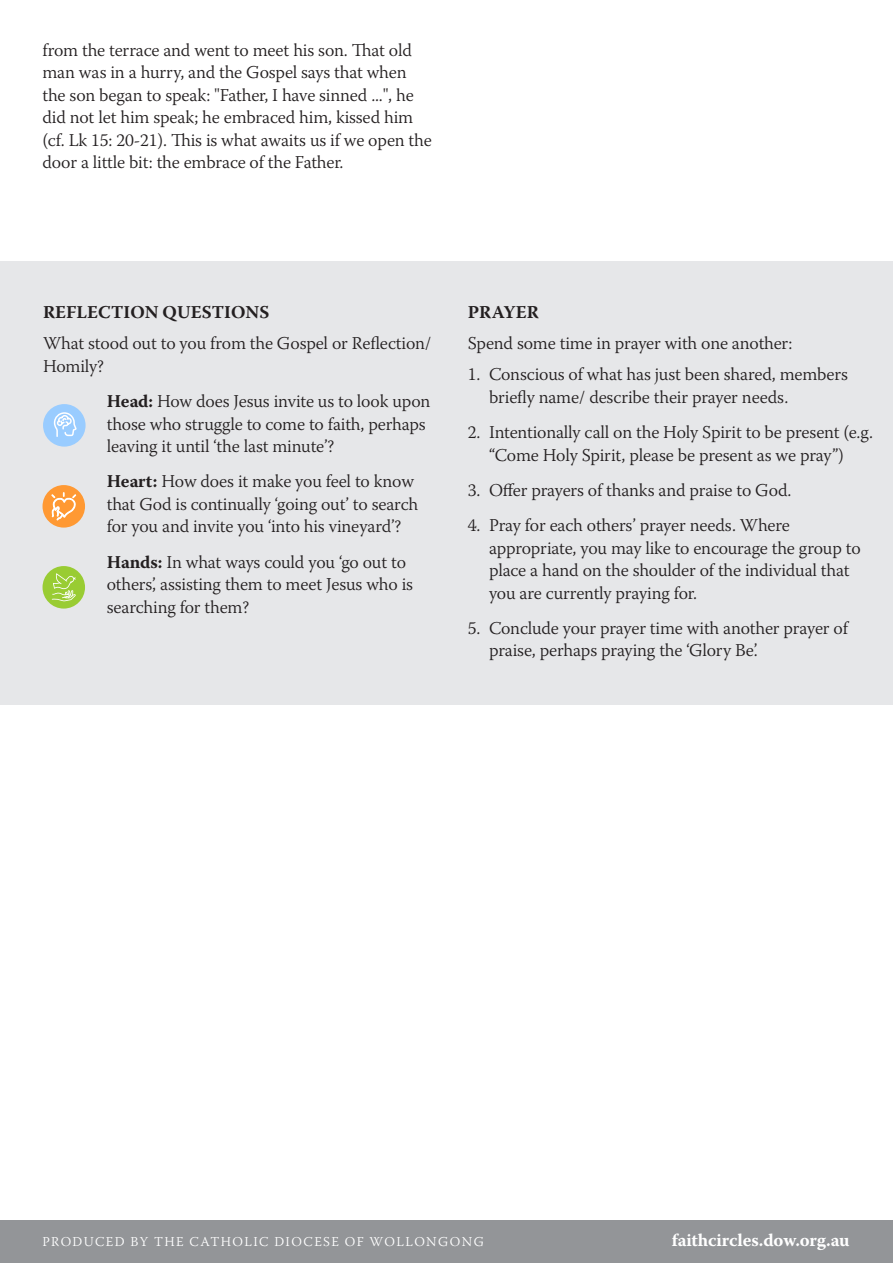
<style>
.page{position:relative;width:893px;height:1263px;background:#fff}
.page>*{position:absolute;margin:0;border:0;box-sizing:border-box;transform-origin:0 0}
._03_BODY{font:300 18px/22.5px "Warnock Pro";letter-spacing:-.01em;color:#231f20}
.HEAD_HEART_HANDS{font:300 18px/22.5px "Warnock Pro";letter-spacing:-.01em;color:#231f20}
.t1{font:300 18px "Warnock Pro";letter-spacing:.105em;color:#fff}
.HEADING_1{font:700 18px "Warnock Pro";letter-spacing:.005em;color:#231f20}
.t2{font:700 18px "Warnock Pro";letter-spacing:-.01em;color:#fff}
.t3{font:300 13.5px "Warnock Pro";letter-spacing:.1em;color:#fff}
.s1{font-weight:700}
</style>
<div class="page">
<div style="left:0;top:1220px;width:893px;height:43px;background:#939598"></div>
<div style="left:0;top:261px;width:893px;height:443px;background:#e6e7e9"></div>
<div style="left:43px;top:404px;width:43px;height:43px;background:#9cf;border-radius:50%"></div>
<svg style="left:53px;top:412px;width:24px;height:25px"></svg>
<div style="left:43px;top:485px;width:42px;height:43px;background:#f93;border-radius:50%"></div>
<svg style="left:51px;top:492px;width:25px;height:29px"></svg>
<div style="left:43px;top:566px;width:42px;height:43px;background:#9c3;border-radius:50%"></div>
<svg style="left:52px;top:573px;width:24px;height:28px"></svg>
<p class="_03_BODY" style="left:43px;top:38px;width:391px">from the terrace and went to meet his son. That old man was in a hurry, and the Gospel says that when the son began to speak: "Father, I have sinned ...", he did not let him speak; he embraced him, kissed him (cf. Lk 15: 20-21). This is what awaits us if we open the door a little bit: the embrace of the Father.</p>
<p class="HEADING_1" style="left:43px;top:302px;width:228px">REFLECTION QUESTIONS</p>
<p class="_03_BODY" style="left:43px;top:332px;width:390px">What stood out to you from the Gospel or Reflection/<br>Homily?</p>
<p class="HEAD_HEART_HANDS" style="left:107px;top:390px;width:325px"><span class="s1">Head:</span> How does Jesus invite us to look upon those who struggle to come to faith, perhaps leaving it until ‘the last minute’?</p>
<p class="HEAD_HEART_HANDS" style="left:107px;top:470px;width:313px"><span class="s1">Heart:</span> How does it make you feel to know that God is continually ‘going out’ to search for you and invite you ‘into his vineyard’?</p>
<p class="HEAD_HEART_HANDS" style="left:107px;top:550px;width:308px"><span class="s1">Hands:</span> In what ways could you ‘go out to others’, assisting them to meet Jesus who is searching for them?</p>
<p class="HEADING_1" style="left:468px;top:302px;width:72px">PRAYER</p>
<p class="_03_BODY" style="left:468px;top:332px;width:326px">Spend some time in prayer with one another:</p>
<p class="_03_BODY" style="left:489px;top:363px;width:360px;text-indent:-21px">1. Conscious of what has just been shared, members briefly name/ describe their prayer needs.</p>
<p class="_03_BODY" style="left:468px;top:421px;width:407px;text-align:center">2. Intentionally call on the Holy Spirit to be present (e.g. “Come Holy Spirit, please be present as we pray”)</p>
<p class="_03_BODY" style="left:468px;top:478px;width:325px">3. Offer prayers of thanks and praise to God.</p>
<p class="_03_BODY" style="left:489px;top:514px;width:373px;text-indent:-21px">4. Pray for each others’ prayer needs. Where appropriate, you may like to encourage the group to place a hand on the shoulder of the individual that you are currently praying for.</p>
<p class="_03_BODY" style="left:489px;top:616px;width:360px;text-indent:-21px">5. Conclude your prayer time with another prayer of praise, perhaps praying the ‘Glory Be’.</p>
<p class="t3" style="left:43px;top:1233px;width:443px">PRODUCED BY THE CATHOLIC DIOCESE OF WOLLONGONG</p>
<p class="t2" style="left:672px;top:1229px;width:179px">faithcircles.dow.org.au</p>
<p class="t1" style="left:43px;top:1233px;width:430px">PRODUCED BY THE CATHOLIC DIOCESE OF</p>
</div>
